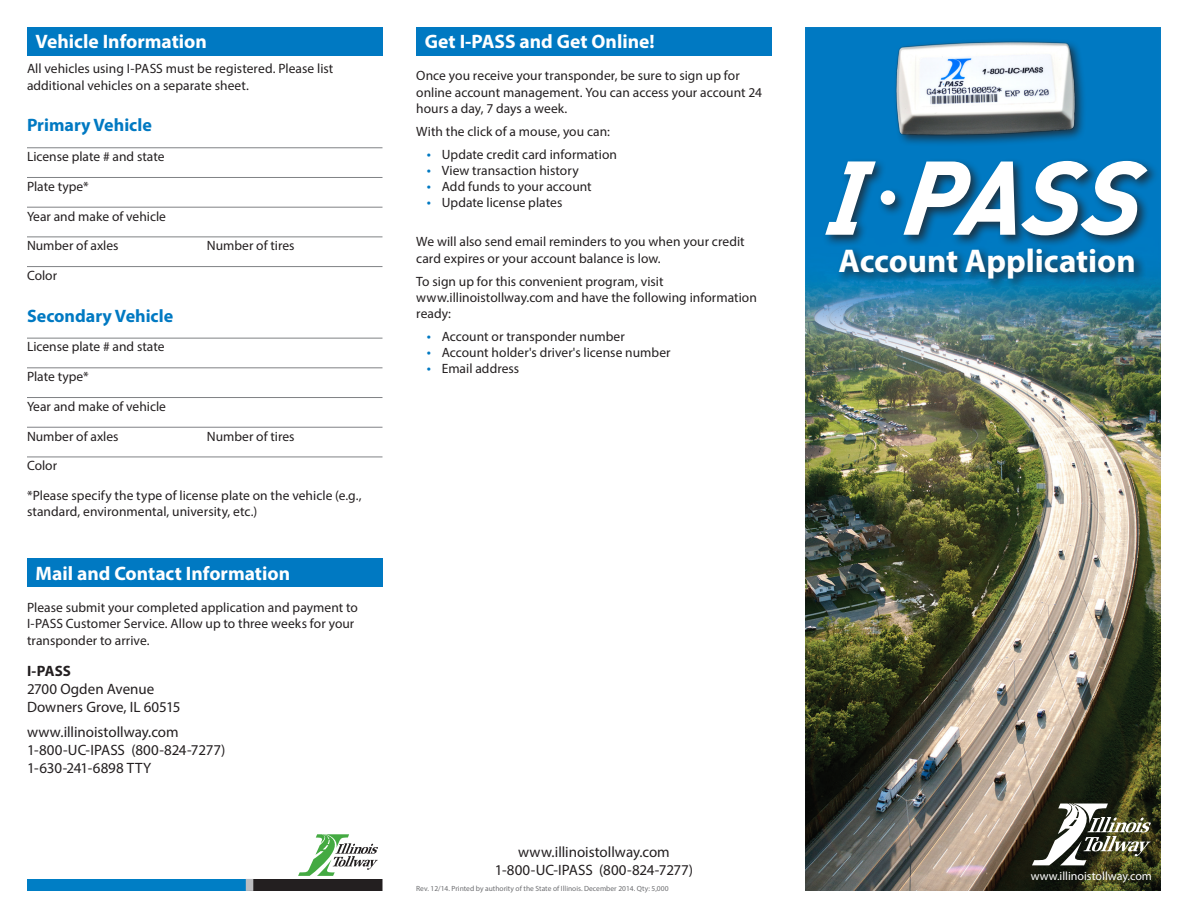
<style>
.page{position:relative;width:1188px;height:918px;background:#fff}
.page>*{position:absolute;margin:0;border:0;box-sizing:border-box;transform-origin:0 0}
.t1{font:700 33px "Myriad Pro";color:#fff}
.Section_header{font:700 19.5px "Myriad Pro";color:#fff}
.Subhead{font:700 18px "Myriad Pro";color:#0079c2}
.Body{font:15px/18px "Myriad Pro";color:#231f20}
.Body-2{font:13.5px/16.2px "Myriad Pro";letter-spacing:.005em;color:#231f20}
.Form_lines{font:13.5px "Myriad Pro";color:#231f20}
.t2{font:12px "Myriad Pro";color:#fff}
.Form_lines-2{font:7.5px "Myriad Pro";color:#6c6d70}
.s1{font-weight:700}
.s2{font-size:15px;color:#0079c2}
</style>
<div class="page">
<img style="left:806px;top:27px;width:355px;height:864px">
<div style="left:893px;top:38px;width:193px;height:109px;background:#231f20;opacity:.75"></div>
<img style="left:890px;top:31px;width:192px;height:117px">
<div style="left:822px;top:158px;width:337px;height:90px;background:#231f20;opacity:.75"></div>
<svg style="left:825px;top:161px;width:323px;height:74px"></svg>
<div style="left:881px;top:190px;width:14px;height:15px;background:#fff;border-radius:50%"></div>
<div style="left:836px;top:245px;width:310px;height:46px;background:#231f20;opacity:.75"></div>
<img style="left:1032px;top:804px;width:119px;height:61px">
<div style="left:27px;top:27px;width:355px;height:28px;background:#0079c2"></div>
<div style="left:416px;top:27px;width:356px;height:28px;background:#0079c2"></div>
<div style="left:27px;top:558px;width:355px;height:28px;background:#0079c2"></div>
<hr style="left:27px;top:147px;width:355px;height:1px;background:#808285">
<hr style="left:27px;top:177px;width:355px;height:1px;background:#808285">
<hr style="left:27px;top:207px;width:355px;height:1px;background:#808285">
<hr style="left:27px;top:237px;width:355px;height:1px;background:#808285">
<hr style="left:27px;top:266px;width:355px;height:1px;background:#808285">
<hr style="left:27px;top:338px;width:355px;height:1px;background:#808285">
<hr style="left:27px;top:367px;width:355px;height:1px;background:#808285">
<hr style="left:27px;top:397px;width:355px;height:1px;background:#808285">
<hr style="left:27px;top:427px;width:355px;height:1px;background:#808285">
<hr style="left:27px;top:457px;width:355px;height:1px;background:#808285">
<div style="left:27px;top:879px;width:223px;height:12px;background:#007ec5"></div>
<div style="left:249px;top:879px;width:134px;height:12px;background:#231f20"></div>
<div style="left:246px;top:879px;width:7px;height:12px;background:#bcbdc0"></div>
<svg style="left:298px;top:834px;width:80px;height:42px"></svg>
<p class="Section_header" style="left:36px;top:29px;width:173px">Vehicle Information</p>
<p class="Section_header" style="left:425px;top:29px;width:231px">Get I-PASS and Get Online!</p>
<p class="Body-2" style="left:27px;top:61px;width:308px">All vehicles using I-PASS must be registered. Please list additional vehicles on a separate sheet.</p>
<p class="Subhead" style="left:27px;top:114px;width:126px">Primary Vehicle</p>
<p class="Form_lines" style="left:27px;top:148px;width:139px">License plate # and state</p>
<p class="Form_lines" style="left:27px;top:178px;width:63px">Plate type*</p>
<p class="Form_lines" style="left:27px;top:208px;width:141px">Year and make of vehicle</p>
<p class="Form_lines" style="left:27px;top:237px;width:93px">Number of axles</p>
<p class="Form_lines" style="left:207px;top:237px;width:89px">Number of tires</p>
<p class="Form_lines" style="left:27px;top:267px;width:32px">Color</p>
<p class="Subhead" style="left:27px;top:304px;width:148px">Secondary Vehicle</p>
<p class="Form_lines" style="left:27px;top:339px;width:139px">License plate # and state</p>
<p class="Form_lines" style="left:27px;top:368px;width:63px">Plate type*</p>
<p class="Form_lines" style="left:27px;top:398px;width:141px">Year and make of vehicle</p>
<p class="Form_lines" style="left:27px;top:428px;width:93px">Number of axles</p>
<p class="Form_lines" style="left:207px;top:428px;width:89px">Number of tires</p>
<p class="Form_lines" style="left:27px;top:457px;width:32px">Color</p>
<p class="Body-2" style="left:27px;top:487px;width:336px">*Please specify the type of license plate on the vehicle (e.g., standard, environmental, university, etc.)</p>
<p class="Section_header" style="left:36px;top:560px;width:256px">Mail and Contact Information</p>
<p class="Body-2" style="left:27px;top:599px;width:333px">Please submit your completed application and payment to<br>I-PASS Customer Service. Allow up to three weeks for your transponder to arrive.</p>
<p class="Body" style="left:27px;top:662px;width:155px"><span class="s1">I-PASS<br></span>2700 Ogden Avenue<br>Downers Grove, IL 60515</p>
<p class="Body" style="left:27px;top:723px;width:200px">www.illinoistollway.com<br>1-800-UC-IPASS (800-824-7277)<br>1-630-241-6898 TTY</p>
<p class="Body-2" style="left:416px;top:67px;width:347px">Once you receive your transponder, be sure to sign up for online account management. You can access your account 24 hours a day, 7 days a week.</p>
<p class="Body-2" style="left:416px;top:123px;width:195px">With the click of a mouse, you can:</p>
<p class="Body-2" style="left:427px;top:146px;width:192px"><span class="s2">•</span> Update credit card information</p>
<p class="Body-2" style="left:427px;top:162px;width:153px"><span class="s2">•</span> View transaction history</p>
<p class="Body-2" style="left:427px;top:178px;width:167px"><span class="s2">•</span> Add funds to your account</p>
<p class="Body-2" style="left:427px;top:194px;width:137px"><span class="s2">•</span> Update license plates</p>
<p class="Body-2" style="left:416px;top:234px;width:330px">We will also send email reminders to you when your credit card expires or your account balance is low.</p>
<p class="Body-2" style="left:416px;top:273px;width:342px">To sign up for this convenient program, visit www.illinoistollway.com and have the following information ready:</p>
<p class="Body-2" style="left:427px;top:328px;width:200px"><span class="s2">•</span> Account or transponder number</p>
<p class="Body-2" style="left:427px;top:344px;width:245px"><span class="s2">•</span> Account holder's driver's license number</p>
<p class="Body-2" style="left:427px;top:360px;width:94px"><span class="s2">•</span> Email address</p>
<p class="Body" style="left:495px;top:843px;width:200px;text-align:center">www.illinoistollway.com<br>1-800-UC-IPASS (800-824-7277)</p>
<p class="Form_lines-2" style="left:416px;top:884px;width:254px">Rev. 12/14. Printed by authority of the State of Illinois. December 2014. Qty: 5,000</p>
<p class="t1" style="left:839px;top:239px;width:299px">Account Application</p>
<p class="t2" style="left:1031px;top:868px;width:123px">www.illinoistollway.com</p>
</div>
